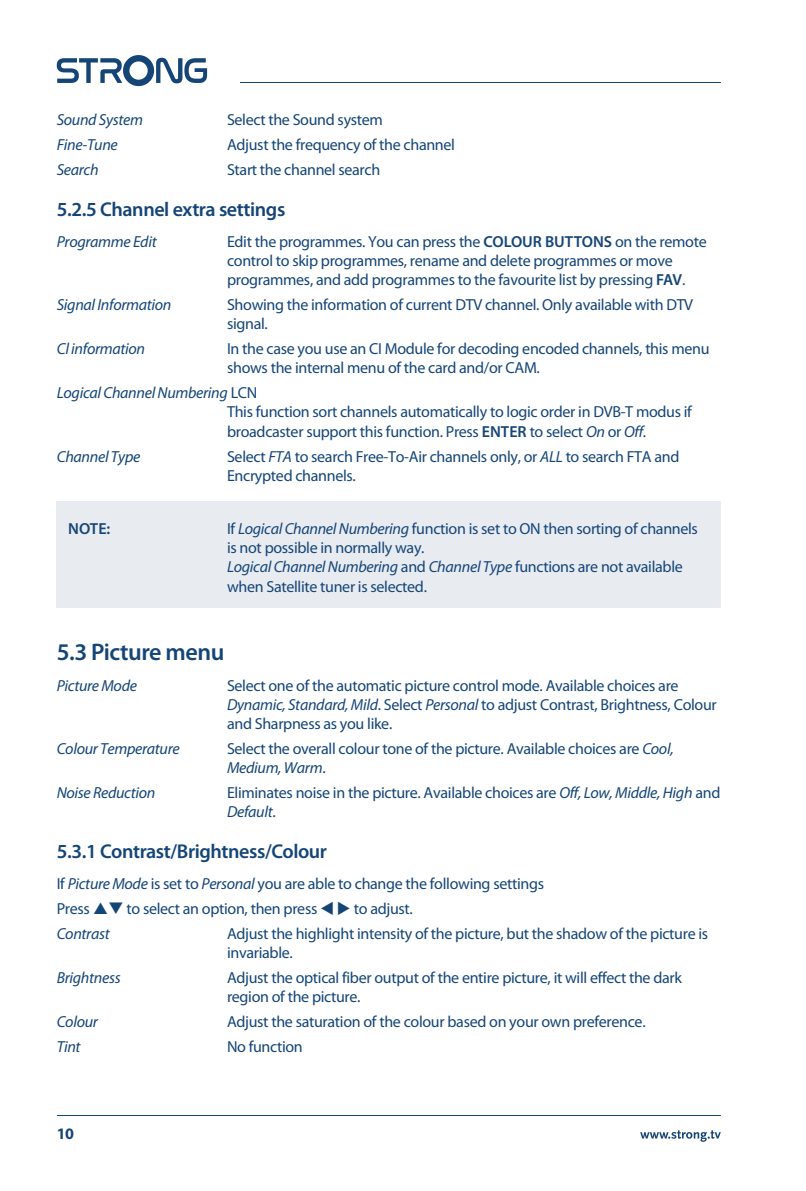
<style>
.page{position:relative;width:806px;height:1191px;background:#fff}
.page>*{position:absolute;margin:0;border:0;box-sizing:border-box;transform-origin:0 0}
.t1{font:600 24px "Myriad Pro";letter-spacing:-.02em;color:#154577}
.t2{font:600 20px "Myriad Pro";letter-spacing:-.02em;color:#154577}
.t3{font:16px/19.2px "Myriad Pro";letter-spacing:-.02em;color:#154577}
.t4{font:italic 16px "Myriad Pro";letter-spacing:-.02em;color:#154577}
.t5{font:600 16px "Myriad Pro";color:#154577}
.t6{font:700 16px "Myriad Pro";color:#154577}
.s1{font-weight:600}
.s2{font-style:italic}
</style>
<div class="page">
<div style="left:57px;top:501px;width:663px;height:220px;background:#e8ecf1"></div>
<div style="left:57px;top:608px;width:663px;height:180px;background:#fff"></div>
<hr style="left:240px;top:82px;width:480px;height:1px;background:#154577">
<svg style="left:57px;top:55px;width:150px;height:31px"></svg>
<hr style="left:58px;top:1114px;width:662px;height:1px;background:#154577">
<svg style="left:640px;top:1130px;width:80px;height:11px"></svg>
<p class="t4" style="left:57px;top:111px;width:88px">Sound System</p>
<p class="t3" style="left:227px;top:111px;width:157px">Select the Sound system</p>
<p class="t4" style="left:57px;top:136px;width:63px">Fine-Tune</p>
<p class="t3" style="left:227px;top:136px;width:229px">Adjust the frequency of the channel</p>
<p class="t4" style="left:57px;top:161px;width:43px">Search</p>
<p class="t3" style="left:227px;top:160px;width:155px">Start the channel search</p>
<p class="t2" style="left:57px;top:197px;width:230px">5.2.5 Channel extra settings</p>
<p class="t4" style="left:57px;top:233px;width:101px">Programme Edit</p>
<p class="t3" style="left:227px;top:232px;width:481px">Edit the programmes. You can press the <span class="s1">COLOUR BUTTONS</span> on the remote control to skip programmes, rename and delete programmes or move programmes, and add programmes to the favourite list by pressing <span class="s1">FAV</span>.</p>
<p class="t4" style="left:57px;top:296px;width:116px">Signal Information</p>
<p class="t3" style="left:227px;top:295px;width:467px">Showing the information of current DTV channel. Only available with DTV signal.</p>
<p class="t4" style="left:57px;top:340px;width:90px">Cl information</p>
<p class="t3" style="left:227px;top:339px;width:483px">In the case you use an CI Module for decoding encoded channels, this menu shows the internal menu of the card and/or CAM.</p>
<p class="t3" style="left:227px;top:383px;width:466px;text-indent:-170px"><span class="s2">Logical Channel Numbering</span> LCN<br>This function sort channels automatically to logic order in DVB-T modus if broadcaster support this function. Press <span class="s1">ENTER</span> to select <span class="s2">On</span> or <span class="s2">Off</span>.</p>
<p class="t4" style="left:57px;top:447px;width:85px">Channel Type</p>
<p class="t3" style="left:227px;top:447px;width:453px">Select <span class="s2">FTA</span> to search Free-To-Air channels only, or <span class="s2">ALL</span> to search FTA and<br>Encrypted channels.</p>
<p class="t5" style="left:68px;top:518px;width:43px">NOTE:</p>
<p class="t3" style="left:227px;top:519px;width:472px">If <span class="s2">Logical Channel Numbering</span> function is set to ON then sorting of channels is not possible in normally way.<br><span class="s2">Logical Channel Numbering</span> and <span class="s2">Channel Type</span> functions are not available when Satellite tuner is selected.</p>
<h1 class="t1" style="left:57px;top:637px;width:169px">5.3 Picture menu</h1>
<p class="t4" style="left:57px;top:676px;width:82px">Picture Mode</p>
<p class="t3" style="left:227px;top:676px;width:491px">Select one of the automatic picture control mode. Available choices are<br><span class="s2">Dynamic, Standard, Mild</span>. Select <span class="s2">Personal</span> to adjust Contrast, Brightness, Colour and Sharpness as you like.</p>
<p class="t4" style="left:57px;top:740px;width:124px">Colour Temperature</p>
<p class="t3" style="left:227px;top:739px;width:448px">Select the overall colour tone of the picture. Available choices are <span class="s2">Cool,<br>Medium, Warm</span>.</p>
<p class="t4" style="left:57px;top:784px;width:100px">Noise Reduction</p>
<p class="t3" style="left:227px;top:783px;width:494px">Eliminates noise in the picture. Available choices are <span class="s2">Off, Low, Middle, High</span> and<br><span class="s2">Default</span>.</p>
<p class="t2" style="left:57px;top:838px;width:272px">5.3.1 Contrast/Brightness/Colour</p>
<p class="t3" style="left:57px;top:871px;width:488px;line-height:24.8px">If <span class="s2">Picture Mode</span> is set to <span class="s2">Personal</span> you are able to change the following settings<br>Press ❑ to select an option, then press ▼ ◆ to adjust.<br><span class="s2">Contrast</span></p>
<p class="t3" style="left:227px;top:924px;width:482px">Adjust the highlight intensity of the picture, but the shadow of the picture is invariable.</p>
<p class="t4" style="left:57px;top:968px;width:65px">Brightness</p>
<p class="t3" style="left:227px;top:968px;width:456px">Adjust the optical fiber output of the entire picture, it will effect the dark region of the picture.</p>
<p class="t4" style="left:57px;top:1012px;width:43px">Colour</p>
<p class="t3" style="left:227px;top:1012px;width:420px">Adjust the saturation of the colour based on your own preference.</p>
<p class="t4" style="left:57px;top:1037px;width:25px">Tint</p>
<p class="t3" style="left:227px;top:1037px;width:77px">No function</p>
<p class="t6" style="left:57px;top:1124px;width:19px">10</p>
</div>
